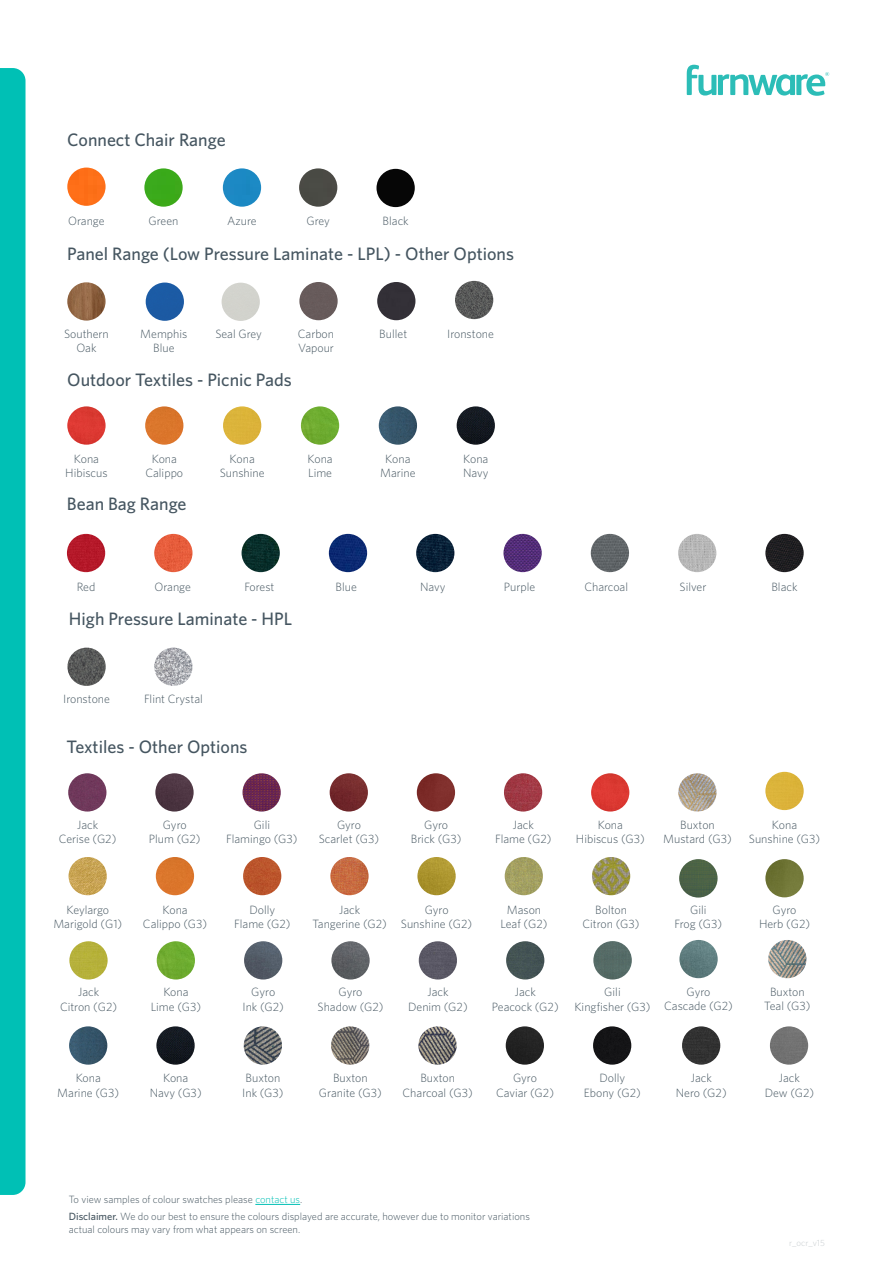
<style>
.page{position:relative;width:893px;height:1263px;background:#fff}
.page>*{position:absolute;margin:0;border:0;box-sizing:border-box;transform-origin:0 0}
.t1{font:500 18px "Whitney";color:#455560}
.t2{font:300 12px/14.4px "Whitney";color:#455560;text-align:center}
.t3{font:300 10.5px/16.8px "Whitney";color:#455560}
.t4{font:300 9px "Whitney";color:#c7cccf}
.s1{color:#00c0b5}
.s2{font-weight:500}
</style>
<div class="page">
<div style="left:0;top:68px;width:26px;height:1127px;background:#00c0b5"></div>
<svg style="left:687px;top:65px;width:142px;height:31px"></svg>
<img style="left:678px;top:773px;width:38px;height:38px;border-radius:19px">
<img style="left:418px;top:1026px;width:39px;height:39px;border-radius:19px">
<img style="left:330px;top:857px;width:39px;height:38px;border-radius:19px">
<img style="left:243px;top:857px;width:38px;height:38px;border-radius:19px">
<img style="left:330px;top:773px;width:38px;height:38px;border-radius:19px">
<img style="left:331px;top:941px;width:39px;height:38px;border-radius:19px">
<img style="left:69px;top:1026px;width:38px;height:39px;border-radius:19px">
<img style="left:765px;top:859px;width:39px;height:38px;border-radius:19px">
<img style="left:244px;top:1026px;width:38px;height:39px;border-radius:19px">
<img style="left:69px;top:857px;width:38px;height:38px;border-radius:19px">
<img style="left:155px;top:773px;width:39px;height:38px;border-radius:19px">
<img style="left:765px;top:772px;width:39px;height:38px;border-radius:19px">
<img style="left:417px;top:857px;width:39px;height:38px;border-radius:19px">
<img style="left:417px;top:773px;width:38px;height:38px;border-radius:19px">
<img style="left:504px;top:773px;width:38px;height:38px;border-radius:19px">
<img style="left:419px;top:941px;width:38px;height:38px;border-radius:19px">
<img style="left:156px;top:1026px;width:39px;height:39px;border-radius:19px">
<img style="left:69px;top:941px;width:39px;height:38px;border-radius:19px">
<img style="left:331px;top:1026px;width:38px;height:39px;border-radius:19px">
<img style="left:244px;top:941px;width:38px;height:38px;border-radius:19px">
<img style="left:157px;top:941px;width:38px;height:38px;border-radius:19px">
<img style="left:505px;top:857px;width:38px;height:38px;border-radius:19px">
<img style="left:242px;top:773px;width:39px;height:38px;border-radius:19px">
<img style="left:156px;top:857px;width:38px;height:38px;border-radius:19px">
<img style="left:770px;top:1026px;width:38px;height:39px;border-radius:19px">
<img style="left:682px;top:1026px;width:38px;height:39px;border-radius:19px">
<img style="left:68px;top:773px;width:38px;height:38px;border-radius:19px">
<img style="left:679px;top:940px;width:39px;height:38px;border-radius:19px">
<img style="left:768px;top:940px;width:38px;height:38px;border-radius:19px">
<img style="left:591px;top:773px;width:38px;height:38px;border-radius:19px">
<img style="left:592px;top:857px;width:38px;height:38px;border-radius:19px">
<img style="left:506px;top:1026px;width:38px;height:39px;border-radius:19px">
<img style="left:593px;top:1026px;width:38px;height:39px;border-radius:19px">
<img style="left:299px;top:282px;width:39px;height:38px;border-radius:19px">
<img style="left:377px;top:282px;width:38px;height:38px;border-radius:19px">
<img style="left:222px;top:283px;width:38px;height:38px;border-radius:19px">
<img style="left:67px;top:282px;width:39px;height:39px;border-radius:19px">
<img style="left:146px;top:283px;width:38px;height:38px;border-radius:19px">
<img style="left:455px;top:281px;width:38px;height:38px;border-radius:19px">
<img style="left:376px;top:169px;width:39px;height:38px;border-radius:19px">
<img style="left:144px;top:168px;width:39px;height:39px;border-radius:19px">
<img style="left:299px;top:168px;width:38px;height:39px;border-radius:19px">
<img style="left:223px;top:168px;width:38px;height:39px;border-radius:19px">
<img style="left:67px;top:168px;width:39px;height:38px;border-radius:19px">
<img style="left:379px;top:406px;width:38px;height:39px;border-radius:19px">
<img style="left:223px;top:406px;width:38px;height:39px;border-radius:19px">
<img style="left:457px;top:406px;width:38px;height:39px;border-radius:19px">
<img style="left:301px;top:406px;width:38px;height:39px;border-radius:19px">
<img style="left:145px;top:406px;width:38px;height:39px;border-radius:19px">
<img style="left:67px;top:406px;width:39px;height:39px;border-radius:19px">
<img style="left:154px;top:648px;width:39px;height:38px;border-radius:19px">
<img style="left:67px;top:648px;width:39px;height:38px;border-radius:19px">
<img style="left:765px;top:534px;width:39px;height:38px;border-radius:19px">
<img style="left:591px;top:534px;width:38px;height:38px;border-radius:19px">
<img style="left:416px;top:534px;width:38px;height:38px;border-radius:19px">
<img style="left:242px;top:534px;width:38px;height:38px;border-radius:19px">
<img style="left:503px;top:534px;width:39px;height:38px;border-radius:19px">
<img style="left:329px;top:534px;width:38px;height:38px;border-radius:19px">
<img style="left:154px;top:534px;width:38px;height:38px;border-radius:19px">
<img style="left:67px;top:534px;width:38px;height:38px;border-radius:19px">
<img style="left:678px;top:534px;width:38px;height:38px;border-radius:19px">
<hr style="left:255px;top:1204px;width:45px;height:1px;background:#00c0b5">
<img style="left:679px;top:859px;width:39px;height:38px;border-radius:19px">
<img style="left:593px;top:941px;width:39px;height:38px;border-radius:19px">
<img style="left:506px;top:941px;width:38px;height:38px;border-radius:19px">
<h1 class="t1" style="left:67px;top:127px;width:160px">Connect Chair Range</h1>
<p class="t2" style="left:68px;top:213px;width:38px">Orange</p>
<p class="t2" style="left:149px;top:213px;width:31px">Green</p>
<p class="t2" style="left:227px;top:213px;width:31px">Azure</p>
<p class="t2" style="left:306px;top:213px;width:25px">Grey</p>
<p class="t2" style="left:383px;top:213px;width:28px">Black</p>
<h1 class="t1" style="left:67px;top:242px;width:448px">Panel Range (Low Pressure Laminate - LPL) - Other Options</h1>
<p class="t2" style="left:64px;top:326px;width:46px">Southern</p>
<p class="t2" style="left:447px;top:326px;width:48px">Ironstone</p>
<p class="t2" style="left:76px;top:341px;width:22px">Oak</p>
<p class="t2" style="left:140px;top:326px;width:49px">Memphis<br>Blue</p>
<p class="t2" style="left:215px;top:326px;width:48px">Seal Grey</p>
<p class="t2" style="left:298px;top:326px;width:38px;text-align:left">Carbon<br>Vapour</p>
<p class="t2" style="left:379px;top:326px;width:29px">Bullet</p>
<h1 class="t1" style="left:67px;top:368px;width:226px">Outdoor Textiles - Picnic Pads</h1>
<p class="t2" style="left:65px;top:451px;width:44px">Kona<br>Hibiscus</p>
<p class="t2" style="left:380px;top:451px;width:37px">Kona<br>Marine</p>
<p class="t2" style="left:145px;top:451px;width:39px">Kona<br>Calippo</p>
<p class="t2" style="left:463px;top:451px;width:27px;text-align:left">Kona<br>Navy</p>
<p class="t2" style="left:220px;top:451px;width:46px">Kona<br>Sunshine</p>
<p class="t2" style="left:307px;top:451px;width:27px;text-align:left">Kona<br>Lime</p>
<h1 class="t1" style="left:67px;top:492px;width:121px">Bean Bag Range</h1>
<p class="t2" style="left:77px;top:579px;width:20px">Red</p>
<p class="t2" style="left:155px;top:579px;width:38px">Orange</p>
<p class="t2" style="left:244px;top:579px;width:32px">Forest</p>
<p class="t2" style="left:335px;top:579px;width:23px">Blue</p>
<p class="t2" style="left:420px;top:579px;width:27px">Navy</p>
<p class="t2" style="left:504px;top:579px;width:33px">Purple</p>
<p class="t2" style="left:584px;top:579px;width:45px">Charcoal</p>
<p class="t2" style="left:679px;top:579px;width:28px">Silver</p>
<p class="t2" style="left:771px;top:579px;width:28px">Black</p>
<h1 class="t1" style="left:69px;top:606px;width:225px">High Pressure Laminate - HPL</h1>
<p class="t2" style="left:63px;top:692px;width:48px">Ironstone</p>
<p class="t2" style="left:144px;top:692px;width:60px">Flint Crystal</p>
<h1 class="t1" style="left:67px;top:735px;width:182px">Textiles - Other Options</h1>
<p class="t2" style="left:59px;top:817px;width:59px">Jack<br>Cerise (G2)</p>
<p class="t2" style="left:411px;top:817px;width:52px">Gyro<br>Brick (G3)</p>
<p class="t2" style="left:495px;top:817px;width:58px">Jack<br>Flame (G2)</p>
<p class="t2" style="left:226px;top:817px;width:73px">Gili<br>Flamingo (G3)</p>
<p class="t2" style="left:149px;top:817px;width:53px">Gyro<br>Plum (G2)</p>
<p class="t2" style="left:749px;top:817px;width:73px">Kona<br>Sunshine (G3)</p>
<p class="t2" style="left:319px;top:817px;width:62px">Gyro<br>Scarlet (G3)</p>
<p class="t2" style="left:576px;top:817px;width:70px">Kona<br>Hibiscus (G3)</p>
<p class="t2" style="left:663px;top:817px;width:70px">Buxton<br>Mustard (G3)</p>
<p class="t2" style="left:53px;top:902px;width:70px">Keylargo<br>Marigold (G1)</p>
<p class="t2" style="left:143px;top:902px;width:66px">Kona<br>Calippo (G3)</p>
<p class="t2" style="left:60px;top:984px;width:59px">Jack<br>Citron (G2)</p>
<p class="t2" style="left:151px;top:984px;width:52px">Kona<br>Lime (G3)</p>
<p class="t2" style="left:234px;top:902px;width:58px">Dolly<br>Flame (G2)</p>
<p class="t2" style="left:243px;top:984px;width:43px">Gyro<br>Ink (G2)</p>
<p class="t2" style="left:312px;top:902px;width:76px">Jack<br>Tangerine (G2)</p>
<p class="t2" style="left:401px;top:902px;width:73px">Gyro<br>Sunshine (G2)</p>
<p class="t2" style="left:500px;top:902px;width:48px">Mason<br>Leaf (G2)</p>
<p class="t2" style="left:583px;top:902px;width:59px">Bolton<br>Citron (G3)</p>
<p class="t2" style="left:674px;top:902px;width:49px">Gili<br>Frog (G3)</p>
<p class="t2" style="left:759px;top:902px;width:53px">Gyro<br>Herb (G2)</p>
<p class="t2" style="left:318px;top:984px;width:67px">Gyro<br>Shadow (G2)</p>
<p class="t2" style="left:408px;top:984px;width:61px">Jack<br>Denim (G2)</p>
<p class="t2" style="left:492px;top:984px;width:68px">Jack<br>Peacock (G2)</p>
<p class="t2" style="left:574px;top:984px;width:78px">Gili<br>Kingfisher (G3)</p>
<p class="t2" style="left:664px;top:984px;width:70px">Gyro<br>Cascade (G2)</p>
<p class="t2" style="left:764px;top:984px;width:48px">Buxton<br>Teal (G3)</p>
<p class="t2" style="left:57px;top:1070px;width:64px">Kona<br>Marine (G3)</p>
<p class="t2" style="left:150px;top:1070px;width:54px">Kona<br>Navy (G3)</p>
<p class="t2" style="left:242px;top:1070px;width:43px;text-align:left">Buxton<br>Ink (G3)</p>
<p class="t2" style="left:319px;top:1070px;width:64px">Buxton<br>Granite (G3)</p>
<p class="t2" style="left:403px;top:1070px;width:72px">Buxton<br>Charcoal (G3)</p>
<p class="t2" style="left:496px;top:1070px;width:60px">Gyro<br>Caviar (G2)</p>
<p class="t2" style="left:584px;top:1070px;width:59px">Dolly<br>Ebony (G2)</p>
<p class="t2" style="left:676px;top:1070px;width:52px">Jack<br>Nero (G2)</p>
<p class="t2" style="left:765px;top:1070px;width:51px">Jack<br>Dew (G2)</p>
<p class="t3" style="left:69px;top:1191px;width:463px">To view samples of colour swatches please <span class="s1">contact us</span>.<br><span class="s2">Disclaimer.</span> We do our best to ensure the colours displayed are accurate, however due to monitor variations</p>
<p class="t3" style="left:69px;top:1220px;width:233px">actual colours may vary from what appears on screen.</p>
<p class="t4" style="left:789px;top:1237px;width:37px">r_ocr_v15</p>
</div>
